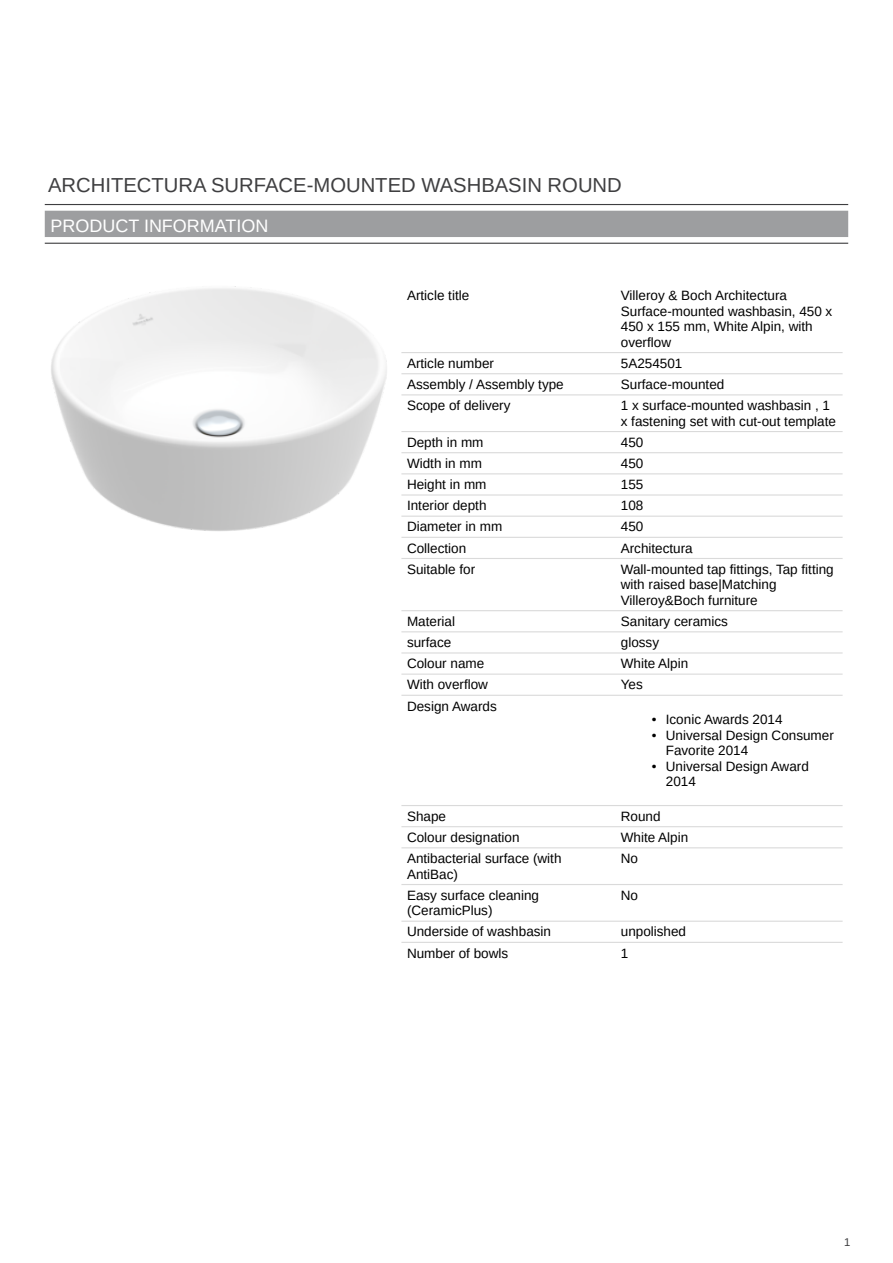
<style>
.page{position:relative;width:893px;height:1263px;background:#fff}
.page>*{position:absolute;margin:0;border:0;box-sizing:border-box;transform-origin:0 0}
.t1{font:20.25px "Arimo";color:#3f3f41}
.t2{font:18px "Arimo";color:#fff}
.t3{font:13.5px/15.5px "Arimo";color:#000}
.t4{font:11.25px "Arimo";color:#3e3e40}
</style>
<div class="page">
<svg style="left:45px;top:205px;width:803px;height:1px"></svg>
<hr style="left:45px;top:204px;width:803px;height:1px;background:#3e3e40">
<div style="left:45px;top:211px;width:803px;height:26px;background:#9d9ea0"></div>
<svg style="left:45px;top:242px;width:803px;height:1px"></svg>
<hr style="left:45px;top:243px;width:803px;height:1px;background:#3e3e40">
<hr style="left:401px;top:942px;width:442px;height:1px;background:#dadada">
<hr style="left:401px;top:921px;width:442px;height:1px;background:#dadada">
<hr style="left:401px;top:884px;width:442px;height:1px;background:#dadada">
<hr style="left:401px;top:847px;width:442px;height:1px;background:#dadada">
<hr style="left:401px;top:826px;width:442px;height:1px;background:#dadada">
<hr style="left:401px;top:805px;width:442px;height:1px;background:#dadada">
<hr style="left:401px;top:695px;width:442px;height:1px;background:#dadada">
<hr style="left:401px;top:673px;width:442px;height:2px;background:#dadada">
<hr style="left:401px;top:652px;width:442px;height:1px;background:#dadada">
<hr style="left:401px;top:631px;width:442px;height:1px;background:#dadada">
<hr style="left:401px;top:610px;width:442px;height:1px;background:#dadada">
<hr style="left:401px;top:558px;width:442px;height:1px;background:#dadada">
<hr style="left:401px;top:537px;width:442px;height:1px;background:#dadada">
<hr style="left:401px;top:516px;width:442px;height:1px;background:#dadada">
<hr style="left:401px;top:494px;width:442px;height:2px;background:#dadada">
<hr style="left:401px;top:473px;width:442px;height:1px;background:#dadada">
<hr style="left:401px;top:452px;width:442px;height:1px;background:#dadada">
<hr style="left:401px;top:431px;width:442px;height:1px;background:#dadada">
<hr style="left:401px;top:394px;width:442px;height:1px;background:#dadada">
<hr style="left:401px;top:373px;width:442px;height:1px;background:#dadada">
<hr style="left:401px;top:352px;width:442px;height:1px;background:#dadada">
<img style="left:51px;top:286px;width:336px;height:245px">
<h1 class="t1" style="left:48px;top:177px;width:575px">ARCHITECTURA SURFACE-MOUNTED WASHBASIN ROUND</h1>
<h2 class="t2" style="left:50px;top:219px;width:220px">PRODUCT INFORMATION</h2>
<p class="t3" style="left:407px;top:289px;width:64px">Article title</p>
<p class="t3" style="left:621px;top:289px;width:213px">Villeroy &amp; Boch Architectura<br>Surface-mounted washbasin, 450 x<br>450 x 155 mm, White Alpin, with overflow</p>
<p class="t3" style="left:407px;top:357px;width:88px">Article number</p>
<p class="t3" style="left:621px;top:357px;width:63px">5A254501</p>
<p class="t3" style="left:407px;top:378px;width:158px">Assembly / Assembly type</p>
<p class="t3" style="left:621px;top:378px;width:105px">Surface-mounted</p>
<p class="t3" style="left:407px;top:399px;width:105px">Scope of delivery</p>
<p class="t3" style="left:621px;top:399px;width:217px">1 x surface-mounted washbasin , 1 x fastening set with cut-out template</p>
<p class="t3" style="left:407px;top:436px;width:78px">Depth in mm</p>
<p class="t3" style="left:621px;top:436px;width:24px">450</p>
<p class="t3" style="left:407px;top:457px;width:76px">Width in mm</p>
<p class="t3" style="left:621px;top:457px;width:24px">450</p>
<p class="t3" style="left:407px;top:478px;width:81px">Height in mm</p>
<p class="t3" style="left:621px;top:478px;width:24px">155</p>
<p class="t3" style="left:407px;top:499px;width:81px">Interior depth</p>
<p class="t3" style="left:621px;top:499px;width:24px">108</p>
<p class="t3" style="left:407px;top:520px;width:97px">Diameter in mm</p>
<p class="t3" style="left:621px;top:520px;width:24px">450</p>
<p class="t3" style="left:407px;top:541px;width:61px">Collection</p>
<p class="t3" style="left:621px;top:541px;width:73px">Architectura</p>
<p class="t3" style="left:407px;top:562px;width:70px">Suitable for</p>
<p class="t3" style="left:621px;top:562px;width:214px">Wall-mounted tap fittings, Tap fitting with raised base|Matching<br>Villeroy&amp;Boch furniture</p>
<p class="t3" style="left:407px;top:615px;width:49px">Material</p>
<p class="t3" style="left:621px;top:615px;width:109px">Sanitary ceramics</p>
<p class="t3" style="left:407px;top:636px;width:46px">surface</p>
<p class="t3" style="left:621px;top:636px;width:40px">glossy</p>
<p class="t3" style="left:407px;top:657px;width:79px">Colour name</p>
<p class="t3" style="left:621px;top:657px;width:69px">White Alpin</p>
<p class="t3" style="left:407px;top:678px;width:82px">With overflow</p>
<p class="t3" style="left:621px;top:678px;width:24px">Yes</p>
<p class="t3" style="left:407px;top:699px;width:91px">Design Awards</p>
<p class="t3" style="left:666px;top:713px;width:170px">Iconic Awards 2014<br>Universal Design Consumer<br>Favorite 2014<br>Universal Design Award<br>2014</p>
<p class="t3" style="left:407px;top:809px;width:41px">Shape</p>
<p class="t3" style="left:621px;top:809px;width:41px">Round</p>
<p class="t3" style="left:407px;top:831px;width:114px">Colour designation</p>
<p class="t3" style="left:621px;top:831px;width:69px">White Alpin</p>
<p class="t3" style="left:407px;top:852px;width:156px">Antibacterial surface (with<br>AntiBac)</p>
<p class="t3" style="left:621px;top:852px;width:19px">No</p>
<p class="t3" style="left:407px;top:888px;width:134px">Easy surface cleaning (CeramicPlus)</p>
<p class="t3" style="left:621px;top:888px;width:19px">No</p>
<p class="t3" style="left:407px;top:925px;width:146px">Underside of washbasin</p>
<p class="t3" style="left:621px;top:925px;width:67px">unpolished</p>
<p class="t3" style="left:407px;top:946px;width:103px">Number of bowls</p>
<p class="t3" style="left:621px;top:946px;width:9px">1</p>
<p class="t3" style="left:652px;top:713px;width:6px">• •</p>
<p class="t3" style="left:652px;top:759px;width:6px">•</p>
<p class="t4" style="left:844px;top:1237px;width:8px">1</p>
</div>
